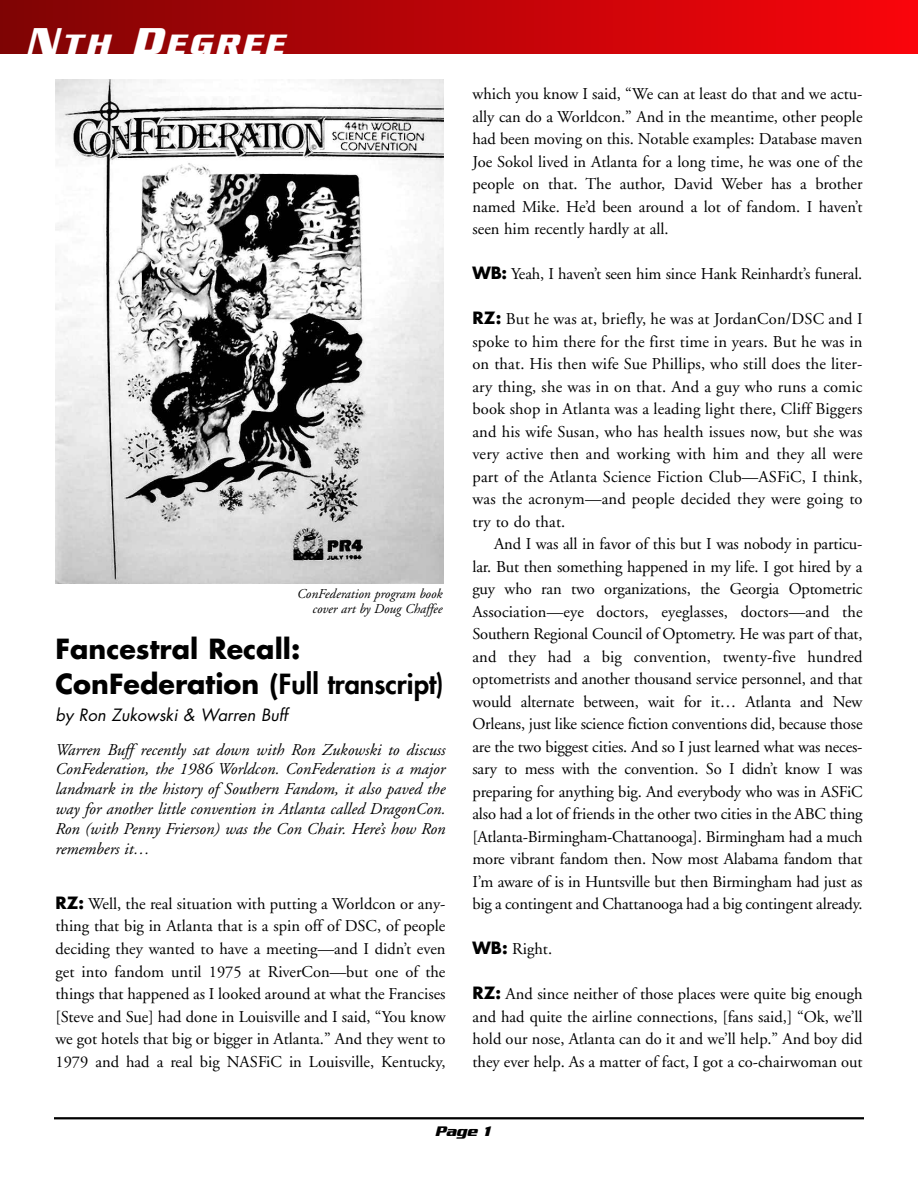
<style>
.page{position:relative;width:918px;height:1188px;background:#fff}
.page>*{position:absolute;margin:0;border:0;box-sizing:border-box;transform-origin:0 0}
.t1{font:italic 700 30.3px "Serpentine Sans ICG";letter-spacing:.105em;color:#fff}
.t2{font:700 27px/35.7px "Futura";color:#000}
.t3{font:16.5px/22.5px "Adobe Garamond";color:#000;text-align:justify}
.t4{font:italic 16.5px/19.8px "Adobe Garamond";color:#000;text-align:justify}
.t5{font:italic 16.5px "Futura";color:#000}
.t6{font:italic 700 15px "Serpentine Sans ICG";color:#000}
.t7{font:italic 13.5px/15px "Adobe Garamond";color:#000;text-align:right}
.s1{font-size:40.5px}
.s2{font-weight:800}
.s3{font-family:"Futura";font-weight:700}
</style>
<div class="page">
<hr style="left:54px;top:1117px;width:810px;height:2px;background:#000">
<div style="left:0;top:0;width:918px;height:54px;background:linear-gradient(to right,#7e0404,#fa050c)"></div>
<img style="left:55px;top:79px;width:388px;height:504px">
<h1 class="t1" style="left:26px;top:26px;width:260px"><span class="s1">N</span>TH <span class="s1">D</span>EGREE</h1>
<p class="t7" style="left:297px;top:587px;width:147px">ConFederation program book cover art by Doug Chaffee</p>
<h2 class="t2" style="left:55px;top:633px;width:390px">Fancestral Recall:<br>ConFederation (<span class="s2">Full transcript)</span></h2>
<p class="t5" style="left:55px;top:708px;width:234px">by Ron Zukowski &amp; Warren Buff</p>
<p class="t4" style="left:55px;top:741px;width:392px">Warren Buff recently sat down with Ron Zukowski to discuss ConFederation, the 1986 Worldcon. ConFederation is a major landmark in the history of Southern Fandom, it also paved the way for another little convention in Atlanta called DragonCon.<br>Ron (with Penny Frierson) was the Con Chair. Here’s how Ron remembers it…</p>
<p class="t3" style="left:55px;top:894px;width:392px"><span class="s3">RZ:</span> Well, the real situation with putting a Worldcon or any&shy;thing that big in Atlanta that is a spin off of DSC, of people deciding they wanted to have a meeting—and I didn’t even get into fandom until 1975 at RiverCon—but one of the things that happened as I looked around at what the Francises [Steve and Sue] had done in Louisville and I said, “You know we got hotels that big or bigger in Atlanta.” And they went to 1979 and had a real big NASFiC in Louisville, Kentucky,</p>
<p class="t3" style="left:472px;top:84px;width:392px">which you know I said, “We can at least do that and we actu&shy;ally can do a Worldcon.” And in the meantime, other people had been moving on this. Notable examples: Database maven Joe Sokol lived in Atlanta for a long time, he was one of the people on that. The author, David Weber has a brother named Mike. He’d been around a lot of fandom. I haven’t seen him recently hardly at all.</p>
<p class="t3" style="left:472px;top:264px;width:391px"><span class="s3">WB:</span> Yeah, I haven’t seen him since Hank Reinhardt’s funeral.</p>
<p class="t3" style="left:472px;top:309px;width:392px"><span class="s3">RZ:</span> But he was at, briefly, he was at JordanCon/DSC and I spoke to him there for the first time in years. But he was in on that. His then wife Sue Phillips, who still does the liter&shy;ary thing, she was in on that. And a guy who runs a comic book shop in Atlanta was a leading light there, Cliff Biggers and his wife Susan, who has health issues now, but she was very active then and working with him and they all were part of the Atlanta Science Fiction Club—ASFiC, I think, was the acronym—and people decided they were going to try to do that.</p>
<p class="t3" style="left:472px;top:534px;width:392px;text-indent:22px">And I was all in favor of this but I was nobody in particu&shy;lar. But then something happened in my life. I got hired by a guy who ran two organizations, the Georgia Optometric Association—eye doctors, eyeglasses, doctors—and the Southern Regional Council of Optometry. He was part of that, and they had a big convention, twenty-five hundred optometrists and another thousand service personnel, and that would alternate between, wait for it… Atlanta and New Orleans, just like science fiction conventions did, because those are the two biggest cities. And so I just learned what was neces&shy;sary to mess with the convention. So I didn’t know I was preparing for anything big. And everybody who was in ASFiC also had a lot of friends in the other two cities in the ABC thing [Atlanta-Birmingham-Chattanooga]. Birmingham had a much more vibrant fandom then. Now most Alabama fandom that I’m aware of is in Huntsville but then Birmingham had just as big a contingent and Chattanooga had a big contingent already.</p>
<p class="t3" style="left:472px;top:939px;width:81px"><span class="s3">WB:</span> Right.</p>
<p class="t3" style="left:472px;top:984px;width:392px"><span class="s3">RZ:</span> And since neither of those places were quite big enough and had quite the airline connections, [fans said,] “Ok, we’ll hold our nose, Atlanta can do it and we’ll help.” And boy did they ever help. As a matter of fact, I got a co-chairwoman out</p>
<p class="t6" style="left:435px;top:1122px;width:56px">Page 1</p>
</div>
